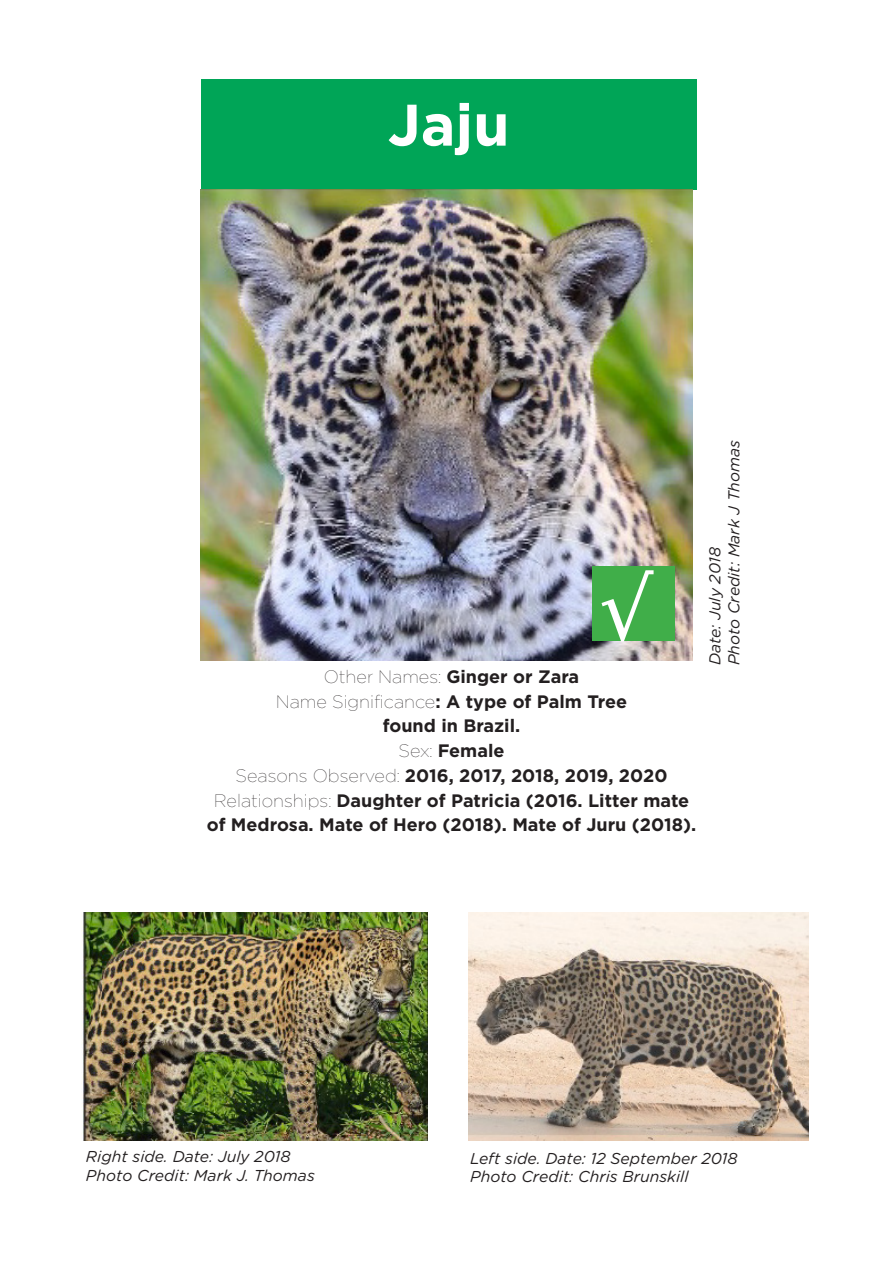
<style>
.page{position:relative;width:893px;height:1276px;background:#fff}
.page>*{position:absolute;margin:0;border:0;box-sizing:border-box;transform-origin:0 0}
.t1{font:700 58.5px "Gotham";color:#fff}
.t2{font:700 18px/24.8px "Gotham";color:#231f20;text-align:center}
.t3{font:100 18px "Gotham";color:#231f20}
.t4{font:italic 15.75px "Gotham Rounded";color:#231f20}
.s1{font-weight:100}
.s2{font-weight:700}
</style>
<div class="page">
<div style="left:202px;top:80px;width:495px;height:110px;background:#00a557"></div>
<img style="left:200px;top:190px;width:493px;height:470px">
<img style="left:81px;top:912px;width:346px;height:228px">
<img style="left:469px;top:912px;width:339px;height:228px">
<div style="left:592px;top:566px;width:82px;height:75px;background:#40ae49"></div>
<p class="t1" style="left:388px;top:91px;width:123px">Jaju</p>
<p class="t2" style="left:324px;top:664px;width:257px"><span class="s1">Other Names:</span> Ginger or Zara</p>
<p class="t3" style="left:276px;top:691px;width:353px">Name Significance<span class="s2">: A type of Palm Tree</span></p>
<p class="t2" style="left:383px;top:713px;width:139px">found in Brazil.</p>
<p class="t2" style="left:398px;top:738px;width:108px"><span class="s1">Sex:</span> Female</p>
<p class="t2" style="left:235px;top:763px;width:433px"><span class="s1">Seasons Observed:</span> 2016, 2017, 2018, 2019, 2020</p>
<p class="t2" style="left:207px;top:787px;width:491px"><span class="s1">Relationships:</span> Daughter of Patricia (2016. Litter mate of Medrosa. Mate of Hero (2018). Mate of Juru (2018).</p>
<p class="t4" style="left:723px;top:665px;width:227px;rotate:-90deg">Photo Credit: Mark J Thomas</p>
<p class="t4" style="left:704px;top:665px;width:120px;rotate:-90deg">Date: July 2018</p>
<p class="t4" style="left:86px;top:1146px;width:206px">Right side. Date: July 2018</p>
<p class="t4" style="left:86px;top:1165px;width:230px">Photo Credit: Mark J. Thomas</p>
<p class="t4" style="left:470px;top:1147px;width:269px">Left side. Date: 12 September 2018</p>
<p class="t4" style="left:470px;top:1166px;width:220px">Photo Credit: Chris Brunskill</p>
</div>
